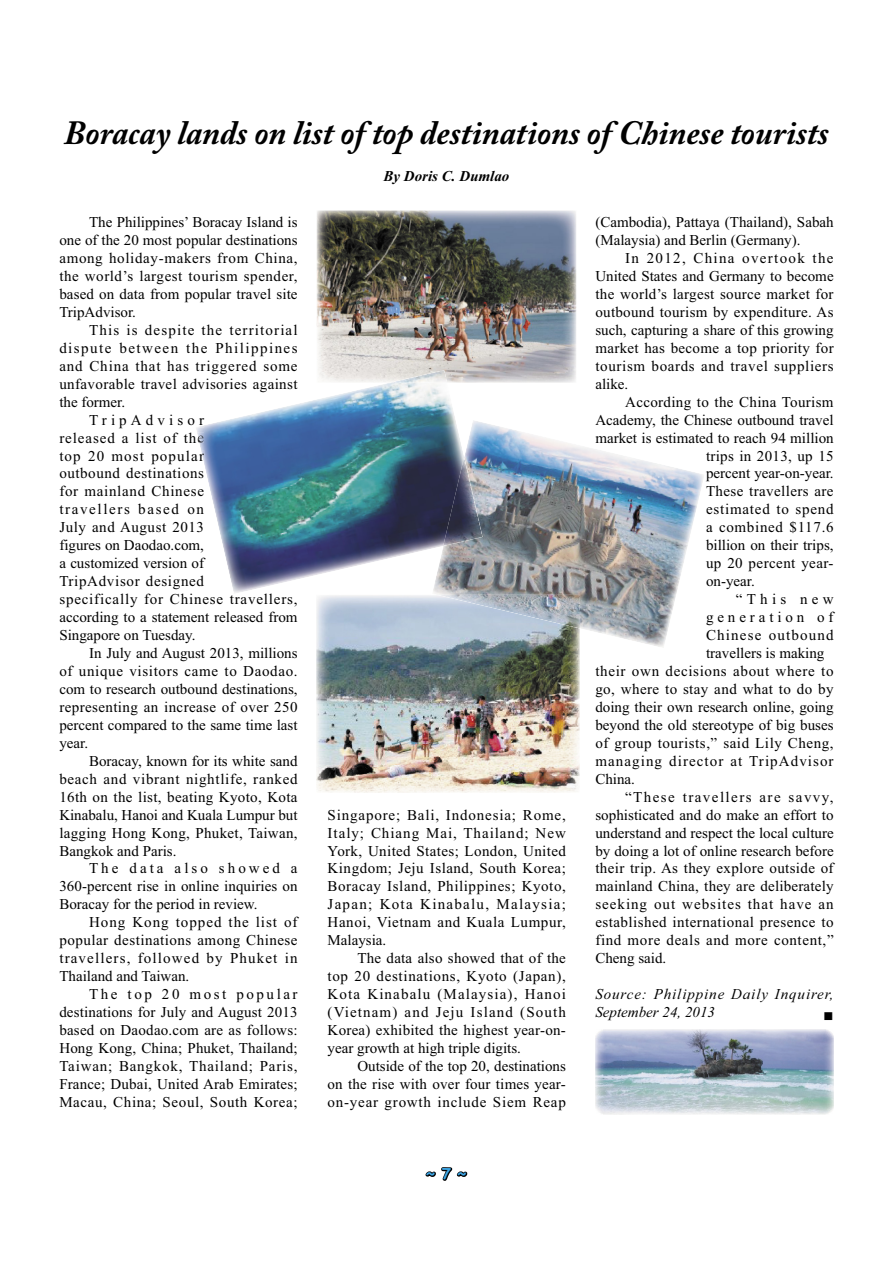
<style>
.page{position:relative;width:893px;height:1263px;background:#fff}
.page>*{position:absolute;margin:0;border:0;box-sizing:border-box;transform-origin:0 0}
.t1{font:italic 700 33.75px "Adobe Caslon Pro";color:#000}
.t2{font:15px/18px "Times New Roman";letter-spacing:.02em;color:#000;text-align:justify}
.t3{font:15px/18px "Times New Roman";color:#000}
.t4{font:15px "Times New Roman";letter-spacing:.045em;color:#000}
.t5{font:15px "Times New Roman";letter-spacing:.055em;color:#000}
.t6{font:15px "Times New Roman";letter-spacing:.04em;color:#000}
.t7{font:15px "Times New Roman";letter-spacing:.075em;color:#000}
.t8{font:15px "Times New Roman";letter-spacing:.065em;color:#000}
.t9{font:italic 15px/18px "Times New Roman";letter-spacing:.06em;color:#000}
.t10{font:15px "Times New Roman";letter-spacing:.07em;color:#000}
.t11{font:15px "Times New Roman";letter-spacing:.1em;color:#000}
.t12{font:15px "Times New Roman";letter-spacing:.095em;color:#000}
.t13{font:15px "Times New Roman";letter-spacing:.17em;color:#000}
.t14{font:15px "Times New Roman";letter-spacing:.06em;color:#000}
.t15{font:15px "Times New Roman";letter-spacing:.2em;color:#000}
.t16{font:15px "Times New Roman";letter-spacing:.11em;color:#000}
.t17{font:italic 700 15px "Times New Roman";color:#000}
.t18{font:15px "Times New Roman";letter-spacing:.08em;color:#000}
.t19{font:15px "Times New Roman";letter-spacing:.26em;color:#000}
.t20{font:15px "Times New Roman";letter-spacing:.275em;color:#000}
.t21{font:700 15px "Comic Sans MS";color:#3ca6e6}
</style>
<div class="page">
<svg style="left:425px;top:1167px;width:43px;height:14px"></svg>
<img style="left:316px;top:210px;width:260px;height:173px">
<img style="left:316px;top:595px;width:264px;height:198px">
<img style="left:432px;top:421px;width:272px;height:227px">
<img style="left:436px;top:595px;width:144px;height:34px">
<img style="left:199px;top:383px;width:265px;height:211px">
<img style="left:389px;top:370px;width:58px;height:13px">
<svg style="left:196px;top:425px;width:8px;height:18px"></svg>
<img style="left:201px;top:450px;width:3px;height:14px">
<img style="left:443px;top:457px;width:39px;height:89px">
<img style="left:595px;top:1030px;width:238px;height:84px">
<h1 class="t1" style="left:64px;top:120px;width:766px">Boracay lands on list of top destinations of Chinese tourists</h1>
<p class="t17" style="left:383px;top:171px;width:127px">By Doris C. Dumlao</p>
<p class="t2" style="left:59px;top:214px;width:240px;text-indent:30px">The Philippines’ Boracay Island is one of the 20 most popular destinations among holiday-makers from China, the world’s largest tourism spender, based on data from popular travel site TripAdvisor.</p>
<p class="t7" style="left:89px;top:324px;width:210px">This is despite the territorial</p>
<p class="t11" style="left:59px;top:342px;width:240px">dispute between the Philippines</p>
<p class="t5" style="left:59px;top:360px;width:240px">and China that has triggered some</p>
<p class="t2" style="left:59px;top:376px;width:240px">unfavorable travel advisories against</p>
<p class="t3" style="left:59px;top:394px;width:67px">the former.</p>
<p class="t20" style="left:89px;top:414px;width:116px">TripAdvisor</p>
<p class="t14" style="left:59px;top:432px;width:146px">released a list of the</p>
<p class="t7" style="left:59px;top:450px;width:146px">top 20 most popular</p>
<p class="t6" style="left:59px;top:468px;width:146px">outbound destinations</p>
<p class="t4" style="left:59px;top:486px;width:146px">for mainland Chinese</p>
<p class="t16" style="left:59px;top:504px;width:146px">travellers based on</p>
<p class="t2" style="left:59px;top:520px;width:146px">July and August 2013</p>
<p class="t3" style="left:59px;top:538px;width:146px">figures on Daodao.com,</p>
<p class="t3" style="left:59px;top:555px;width:146px">a customized version of</p>
<p class="t4" style="left:59px;top:575px;width:146px">TripAdvisor designed</p>
<p class="t5" style="left:59px;top:593px;width:240px">specifically for Chinese travellers,</p>
<p class="t3" style="left:59px;top:609px;width:240px">according to a statement released from</p>
<p class="t3" style="left:59px;top:627px;width:138px">Singapore on Tuesday.</p>
<p class="t3" style="left:89px;top:645px;width:210px">In July and August 2013, millions</p>
<p class="t4" style="left:59px;top:665px;width:240px">of unique visitors came to Daodao.</p>
<p class="t3" style="left:59px;top:681px;width:240px">com to research outbound destinations,</p>
<p class="t2" style="left:59px;top:699px;width:240px">representing an increase of over 250</p>
<p class="t3" style="left:59px;top:717px;width:240px">percent compared to the same time last</p>
<p class="t2" style="left:59px;top:735px;width:30px">year.</p>
<p class="t3" style="left:89px;top:753px;width:210px">Boracay, known for its white sand</p>
<p class="t4" style="left:59px;top:773px;width:240px">beach and vibrant nightlife, ranked</p>
<p class="t2" style="left:59px;top:789px;width:240px">16th on the list, beating Kyoto, Kota</p>
<p class="t3" style="left:59px;top:807px;width:240px">Kinabalu, Hanoi and Kuala Lumpur but</p>
<p class="t2" style="left:59px;top:825px;width:240px">lagging Hong Kong, Phuket, Taiwan,</p>
<p class="t3" style="left:59px;top:843px;width:119px">Bangkok and Paris.</p>
<p class="t15" style="left:89px;top:863px;width:210px">The data also showed a</p>
<p class="t2" style="left:59px;top:879px;width:240px">360-percent rise in online inquiries on</p>
<p class="t3" style="left:59px;top:897px;width:200px">Boracay for the period in review.</p>
<p class="t8" style="left:89px;top:917px;width:210px">Hong Kong topped the list of</p>
<p class="t2" style="left:59px;top:933px;width:240px">popular destinations among Chinese</p>
<p class="t7" style="left:59px;top:953px;width:240px">travellers, followed by Phuket in</p>
<p class="t3" style="left:59px;top:968px;width:131px">Thailand and Taiwan.</p>
<p class="t13" style="left:89px;top:988px;width:210px">The top 20 most popular</p>
<p class="t2" style="left:59px;top:1004px;width:240px">destinations for July and August 2013</p>
<p class="t2" style="left:59px;top:1022px;width:240px">based on Daodao.com are as follows:</p>
<p class="t2" style="left:59px;top:1040px;width:240px">Hong Kong, China; Phuket, Thailand;</p>
<p class="t5" style="left:59px;top:1060px;width:240px">Taiwan; Bangkok, Thailand; Paris,</p>
<p class="t2" style="left:59px;top:1076px;width:240px">France; Dubai, United Arab Emirates;</p>
<p class="t6" style="left:59px;top:1096px;width:240px">Macau, China; Seoul, South Korea;</p>
<p class="t3" style="left:595px;top:214px;width:240px">(Cambodia), Pattaya (Thailand), Sabah (Malaysia) and Berlin (Germany).</p>
<p class="t2" style="left:595px;top:250px;width:240px;text-indent:30px">In 2012, China overtook the United States and Germany to become the world’s largest source market for outbound tourism by expenditure. As such, capturing a share of this growing market has become a top priority for tourism boards and travel suppliers alike.</p>
<p class="t2" style="left:625px;top:394px;width:210px">According to the China Tourism</p>
<p class="t3" style="left:595px;top:412px;width:240px">Academy, the Chinese outbound travel</p>
<p class="t3" style="left:595px;top:430px;width:240px">market is estimated to reach 94 million</p>
<p class="t2" style="left:706px;top:448px;width:129px">trips in 2013, up 15</p>
<p class="t3" style="left:706px;top:466px;width:129px">percent year-on-year.</p>
<p class="t2" style="left:706px;top:484px;width:129px">These travellers are</p>
<p class="t5" style="left:706px;top:504px;width:129px">estimated to spend</p>
<p class="t4" style="left:706px;top:522px;width:129px">a combined $117.6</p>
<p class="t3" style="left:706px;top:538px;width:129px">billion on their trips,</p>
<p class="t2" style="left:706px;top:555px;width:129px">up 20 percent year-</p>
<p class="t2" style="left:706px;top:573px;width:50px">on-year.</p>
<p class="t2" style="left:735px;top:591px;width:99px">“This new</p>
<p class="t19" style="left:706px;top:611px;width:129px">generation of</p>
<p class="t18" style="left:706px;top:629px;width:129px">Chinese outbound</p>
<p class="t3" style="left:706px;top:645px;width:120px">travellers is making</p>
<p class="t4" style="left:595px;top:665px;width:240px">their own decisions about where to</p>
<p class="t2" style="left:595px;top:681px;width:240px">go, where to stay and what to do by</p>
<p class="t3" style="left:595px;top:699px;width:240px">doing their own research online, going</p>
<p class="t3" style="left:595px;top:717px;width:240px">beyond the old stereotype of big buses</p>
<p class="t2" style="left:595px;top:735px;width:240px">of group tourists,” said Lily Cheng,</p>
<p class="t10" style="left:595px;top:755px;width:240px">managing director at TripAdvisor</p>
<p class="t2" style="left:595px;top:771px;width:41px">China.</p>
<p class="t12" style="left:625px;top:791px;width:210px">“These travellers are savvy,</p>
<p class="t2" style="left:595px;top:807px;width:240px">sophisticated and do make an effort to</p>
<p class="t3" style="left:595px;top:825px;width:240px">understand and respect the local culture</p>
<p class="t3" style="left:595px;top:843px;width:240px">by doing a lot of online research before</p>
<p class="t2" style="left:595px;top:861px;width:240px">their trip. As they explore outside of</p>
<p class="t2" style="left:595px;top:879px;width:240px">mainland China, they are deliberately</p>
<p class="t8" style="left:595px;top:899px;width:240px">seeking out websites that have an</p>
<p class="t2" style="left:595px;top:915px;width:240px">established international presence to</p>
<p class="t6" style="left:595px;top:935px;width:240px">find more deals and more content,”</p>
<p class="t3" style="left:595px;top:951px;width:72px">Cheng said.</p>
<p class="t9" style="left:595px;top:987px;width:240px">Source: Philippine Daily Inquirer,<br>September 24, 2013</p>
<p class="t2" style="left:327px;top:807px;width:240px">Singapore; Bali, Indonesia; Rome, Italy; Chiang Mai, Thailand; New York, United States; London, United Kingdom; Jeju Island, South Korea; Boracay Island, Philippines; Kyoto, Japan; Kota Kinabalu, Malaysia; Hanoi, Vietnam and Kuala Lumpur, Malaysia.</p>
<p class="t2" style="left:327px;top:951px;width:240px;text-indent:30px">The data also showed that of the top 20 destinations, Kyoto (Japan), Kota Kinabalu (Malaysia), Hanoi (Vietnam) and Jeju Island (South Korea) exhibited the highest year-on&shy;year growth at high triple digits.</p>
<p class="t2" style="left:327px;top:1058px;width:240px;text-indent:30px">Outside of the top 20, destinations on the rise with over four times year&shy;on-year growth include Siem Reap</p>
<p class="t21" style="left:426px;top:1165px;width:42px">~ 7 ~</p>
</div>
